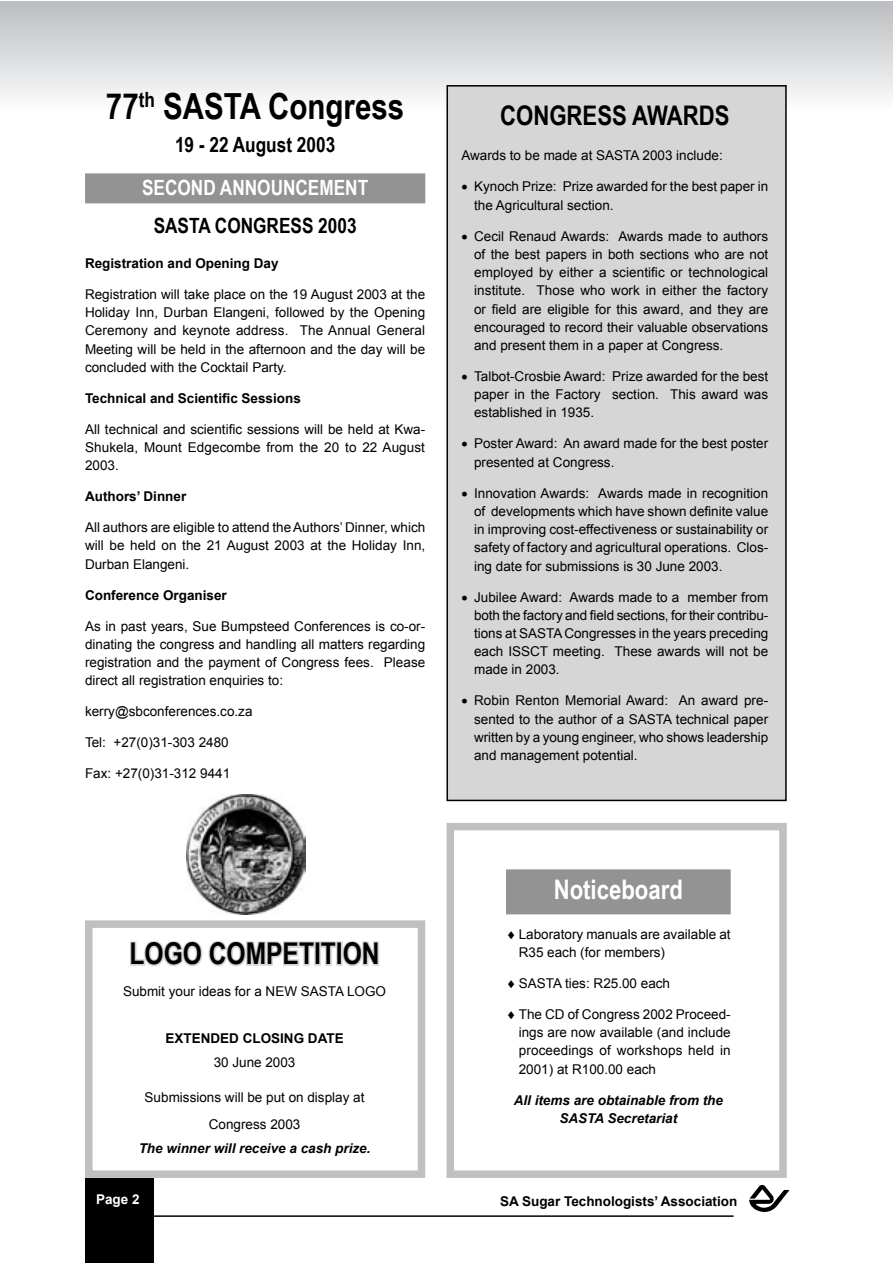
<style>
.page{position:relative;width:893px;height:1263px;background:#fff}
.page>*{position:absolute;margin:0;border:0;box-sizing:border-box;transform-origin:0 0}
.headline2{font:700 36px "Arial Narrow";color:#000}
.headline4{font:700 30px "Arial Narrow";color:#000}
.headline4-2{font:700 27px "Arial Narrow";color:#000}
.headline3_copy{font:700 27px "Arial Narrow";color:#fff}
.headline5{font:700 21px "Arial Narrow";color:#000}
.headline3{font:700 21px "Arial Narrow";color:#fff}
.hanging_indent{font:13.5px/18.3px "Arial";color:#000;text-align:justify}
.Body_text{font:13.5px/18.1px "Arial";color:#000;text-align:justify}
.Body_text-2{font:700 13.5px "Arial";color:#000}
.Body_text_copy2{font:13.5px/27px "Arial";color:#000;text-align:center}
.Body_text-3{font:italic 700 13.5px/18.1px "Arial";color:#000;text-align:center}
.Body_text_copy2-2{font:italic 700 13.5px "Arial";color:#000}
.Body_text_copy2-3{font:700 13.5px "Arial";color:#000}
.t1{font:700 13.5px "Arial";color:#fff}
</style>
<div class="page">
<div style="left:1px;top:1px;width:892px;height:109px;background:linear-gradient(to bottom,#bbbcbf,#fcfcfd)"></div>
<div style="left:85px;top:1178px;width:69px;height:85px;background:#000"></div>
<hr style="left:153px;top:1215px;width:580px;height:2px;background:#000">
<svg style="left:749px;top:1185px;width:41px;height:27px"></svg>
<hr style="left:892px;top:1px;width:1px;height:109px;background:#fff">
<div style="left:447px;top:823px;width:340px;height:355px;border:8px solid #c0c0c0"></div>
<div style="left:447px;top:86px;width:339px;height:714px;background:#d6d6d6"></div>
<div style="left:446px;top:85px;width:341px;height:716px;border:2px solid #000"></div>
<div style="left:85px;top:920px;width:340px;height:258px;border:8px solid #c0c0c0"></div>
<img style="left:186px;top:795px;width:119px;height:120px">
<svg style="left:128px;top:920px;width:253px;height:46px"></svg>
<div style="left:85px;top:173px;width:340px;height:30px;background:#939393"></div>
<div style="left:506px;top:869px;width:225px;height:45px;background:#939393"></div>
<p class="headline2" style="left:106px;top:79px;width:300px">77<sup>th</sup> SASTA Congress</p>
<p class="headline5" style="left:175px;top:129px;width:162px">19 - 22 August 2003</p>
<p class="headline3" style="left:142px;top:171px;width:228px">SECOND ANNOUNCEMENT</p>
<p class="headline5" style="left:154px;top:209px;width:204px">SASTA CONGRESS 2003</p>
<p class="Body_text-2" style="left:85px;top:254px;width:195px">Registration and Opening Day</p>
<p class="Body_text" style="left:85px;top:285px;width:342px">Registration will take place on the 19 August 2003 at the Holiday Inn, Durban Elangeni, followed by the Opening Ceremony and keynote address. The Annual General Meeting will be held in the afternoon and the day will be concluded with the Cocktail Party.</p>
<p class="Body_text-2" style="left:85px;top:389px;width:217px">Technical and Scientific Sessions</p>
<p class="Body_text" style="left:85px;top:420px;width:342px">All technical and scientific sessions will be held at Kwa-Shukela, Mount Edgecombe from the 20 to 22 August 2003.</p>
<p class="Body_text-2" style="left:85px;top:487px;width:103px">Authors’ Dinner</p>
<p class="Body_text" style="left:85px;top:518px;width:342px">All authors are eligible to attend the Authors’ Dinner, which will be held on the 21 August 2003 at the Holiday Inn, Durban Elangeni.</p>
<p class="Body_text-2" style="left:85px;top:585px;width:143px">Conference Organiser</p>
<p class="Body_text" style="left:85px;top:617px;width:342px">As in past years, Sue Bumpsteed Conferences is co-or&shy;dinating the congress and handling all matters regarding registration and the payment of Congress fees. Please direct all registration enquiries to:</p>
<p class="Body_text" style="left:85px;top:702px;width:169px">kerry@sbconferences.co.za</p>
<p class="Body_text" style="left:85px;top:733px;width:145px">Tel: +27(0)31-303 2480</p>
<p class="Body_text" style="left:85px;top:764px;width:147px">Fax: +27(0)31-312 9441</p>
<p class="headline4-2" style="left:500px;top:95px;width:231px">CONGRESS AWARDS</p>
<p class="Body_text" style="left:461px;top:147px;width:263px">Awards to be made at SASTA 2003 include:</p>
<p class="hanging_indent" style="left:474px;top:177px;width:296px;text-indent:-13px">• Kynoch Prize: Prize awarded for the best paper in the Agricultural section.</p>
<p class="hanging_indent" style="left:474px;top:227px;width:296px;text-indent:-13px">• Cecil Renaud Awards: Awards made to authors of the best papers in both sections who are not employed by either a scientific or technological institute. Those who work in either the factory or field are eligible for this award, and they are encouraged to record their valuable observations and present them in a paper at Congress.</p>
<p class="hanging_indent" style="left:474px;top:367px;width:296px;text-indent:-13px">• Talbot-Crosbie Award: Prize awarded for the best paper in the Factory section. This award was established in 1935.</p>
<p class="hanging_indent" style="left:474px;top:434px;width:296px;text-indent:-13px">• Poster Award: An award made for the best poster presented at Congress.</p>
<p class="hanging_indent" style="left:474px;top:484px;width:296px;text-indent:-13px">• Innovation Awards: Awards made in recognition of developments which have shown definite value in improving cost-effectiveness or sustainability or safety of factory and agricultural operations. Clos&shy;ing date for submissions is 30 June 2003.</p>
<p class="hanging_indent" style="left:474px;top:587px;width:296px;text-indent:-13px">• Jubilee Award: Awards made to a member from both the factory and field sections, for their contribu&shy;tions at SASTA Congresses in the years preceding each ISSCT meeting. These awards will not be made in 2003.</p>
<p class="hanging_indent" style="left:474px;top:691px;width:296px;text-indent:-13px">• Robin Renton Memorial Award: An award pre&shy;sented to the author of a SASTA technical paper written by a young engineer, who shows leadership and management potential.</p>
<p class="headline4" style="left:130px;top:931px;width:252px">LOGO COMPETITION</p>
<p class="Body_text_copy2" style="left:123px;top:978px;width:265px">Submit your ideas for a NEW SASTA LOGO</p>
<p class="Body_text_copy2-3" style="left:165px;top:1029px;width:180px">EXTENDED CLOSING DATE</p>
<p class="Body_text_copy2" style="left:214px;top:1049px;width:83px">30 June 2003</p>
<p class="Body_text_copy2" style="left:145px;top:1084px;width:221px">Submissions will be put on display at<br>Congress 2003</p>
<p class="Body_text_copy2-2" style="left:139px;top:1139px;width:233px">The winner will receive a cash prize.</p>
<p class="headline3_copy" style="left:554px;top:869px;width:131px">Noticeboard</p>
<p class="hanging_indent" style="left:519px;top:925px;width:213px;text-indent:-13px">♦ Laboratory manuals are available at<br>R35 each (for members)</p>
<p class="hanging_indent" style="left:506px;top:974px;width:166px">♦ SASTA ties: R25.00 each</p>
<p class="hanging_indent" style="left:519px;top:1005px;width:213px;text-indent:-13px">♦ The CD of Congress 2002 Proceed&shy;ings are now available (and include proceedings of workshops held in 2001) at R100.00 each</p>
<p class="Body_text-3" style="left:514px;top:1091px;width:211px">All items are obtainable from the<br>SASTA Secretariat</p>
<p class="t1" style="left:96px;top:1190px;width:45px">Page 2</p>
<p class="Body_text-2" style="left:500px;top:1192px;width:239px">SA Sugar Technologists’ Association</p>
</div>
